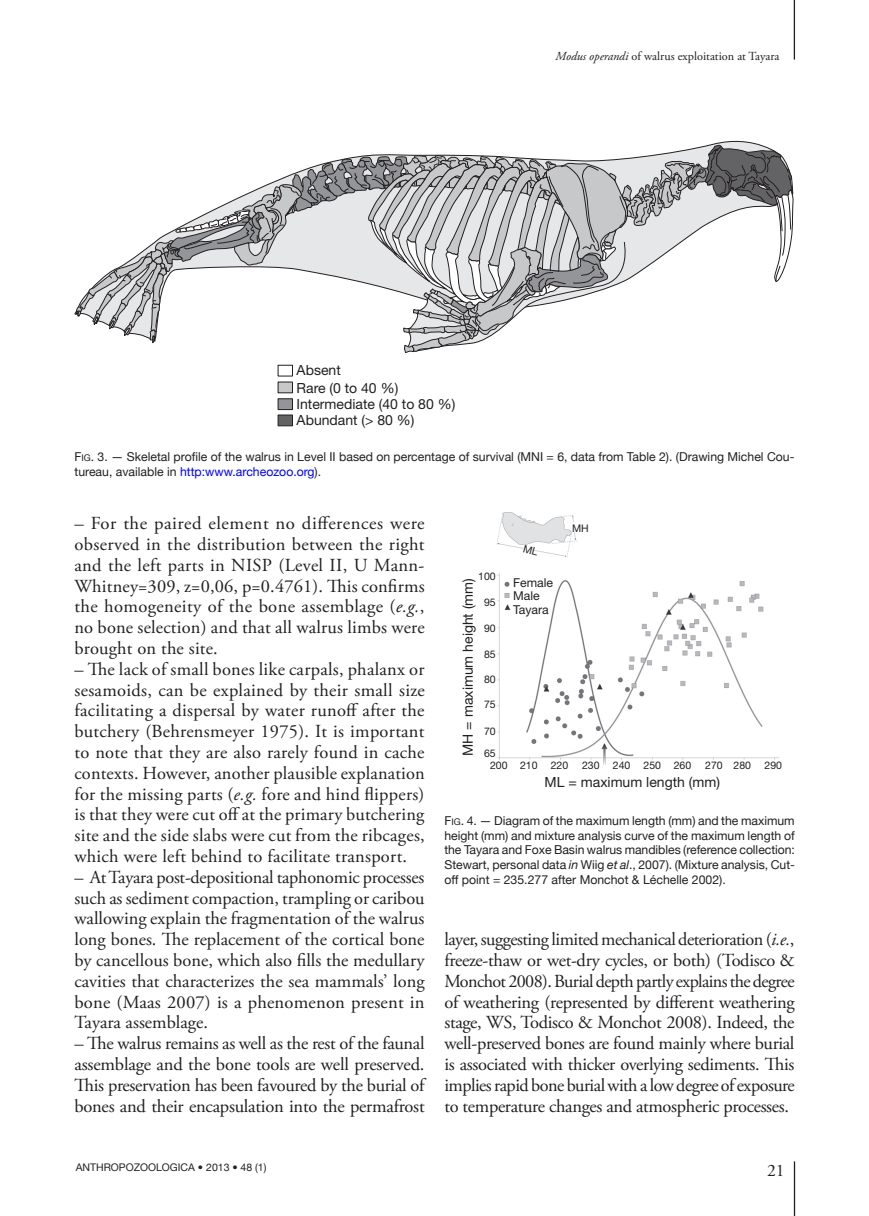
<style>
.page{position:relative;width:869px;height:1216px;background:#fff}
.page>*{position:absolute;margin:0;border:0;box-sizing:border-box;transform-origin:0 0}
.t1{font:18.38px/20.8px "Adobe Garamond Pro";letter-spacing:.005em;color:#231f20;text-align:justify}
.t2{font:17.5px "Adobe Garamond Pro";color:#231f20}
.t3{font:14px "Helvetica Neue";color:#231f20}
.t4{font:12.25px/14.9px "Helvetica Neue";color:#231f20}
.t5{font:12.25px "Adobe Garamond Pro";color:#231f20}
.t6{font:10.5px/21.9px "Helvetica Neue";color:#231f20}
.s1{font-style:italic}
.s2{font-size:9.1px}
.s3{color:#00f}
</style>
<div class="page">
<hr style="left:793px;top:1161px;width:1px;height:54px;background:#231f20">
<hr style="left:793px;top:0;width:1px;height:60px;background:#231f20">
<div style="left:278px;top:382px;width:14px;height:11px;background:#c7c8ca;border:1px solid #231f20"></div>
<div style="left:278px;top:398px;width:14px;height:12px;background:#939598;border:1px solid #231f20"></div>
<div style="left:278px;top:365px;width:14px;height:11px;background:#fff;border:1px solid #231f20"></div>
<div style="left:278px;top:415px;width:14px;height:11px;background:#636366;border:1px solid #231f20"></div>
<svg style="left:75px;top:144px;width:718px;height:209px"></svg>
<img style="left:495px;top:513px;width:285px;height:252px">
<svg style="left:523px;top:545px;width:15px;height:11px"></svg>
<p class="t5" style="left:555px;top:48px;width:225px"><span class="s1">Modus operandi</span> of walrus exploitation at Tayara</p>
<p class="t3" style="left:296px;top:361px;width:46px">Absent</p>
<p class="t3" style="left:296px;top:395px;width:160px">Intermediate (40 to 80 %)</p>
<p class="t3" style="left:296px;top:379px;width:103px">Rare (0 to 40 %)</p>
<p class="t3" style="left:296px;top:411px;width:119px">Abundant (&gt; 80 %)</p>
<p class="t4" style="left:74px;top:448px;width:721px">F<span class="s2">ig</span>. 3. — Skeletal profile of the walrus in Level II based on percentage of survival (MNI = 6, data from Table 2). (Drawing Michel Cou&shy;tureau, available in <span class="s3">http:www.archeozoo.org</span>).</p>
<p class="t1" style="left:74px;top:513px;width:351px">– For the paired element no differences were observed in the distribution between the right and the left parts in NISP (Level II, U Mann-Whitney=309, z=0,06, p=0.4761). This confirms the homogeneity of the bone assemblage (<span class="s1">e.g.</span>, no bone selection) and that all walrus limbs were brought on the site.</p>
<p class="t1" style="left:74px;top:659px;width:351px">– The lack of small bones like carpals, phalanx or sesamoids, can be explained by their small size facilitating a dispersal by water runoff after the butchery (Behrensmeyer 1975). It is important to note that they are also rarely found in cache contexts. However, another plausible explanation for the missing parts (<span class="s1">e.g.</span> fore and hind flippers) is that they were cut off at the primary butchering site and the side slabs were cut from the ribcages, which were left behind to facilitate transport.</p>
<p class="t1" style="left:74px;top:867px;width:351px">– At Tayara post-depositional taphonomic processes such as sediment compaction, trampling or caribou wallowing explain the fragmentation of the walrus long bones. The replacement of the cortical bone by cancellous bone, which also fills the medullary cavities that characterizes the sea mammals’ long bone (Maas 2007) is a phenomenon present in Tayara assemblage.</p>
<p class="t1" style="left:74px;top:1033px;width:351px">– The walrus remains as well as the rest of the faunal assemblage and the bone tools are well preserved.<br>This preservation has been favoured by the burial of bones and their encapsulation into the permafrost</p>
<p class="t6" style="left:572px;top:517px;width:18px">MH</p>
<p class="t6" style="left:478px;top:565px;width:19px">100</p>
<p class="t6" style="left:484px;top:590px;width:13px">95</p>
<p class="t6" style="left:484px;top:617px;width:13px">90</p>
<p class="t6" style="left:484px;top:643px;width:13px">85</p>
<p class="t6" style="left:484px;top:668px;width:13px">80</p>
<p class="t6" style="left:484px;top:693px;width:13px">75</p>
<p class="t6" style="left:484px;top:720px;width:13px">70<br>65</p>
<p class="t6" style="left:490px;top:754px;width:80px">200 210 220</p>
<p class="t6" style="left:581px;top:754px;width:19px">230</p>
<p class="t6" style="left:612px;top:754px;width:80px">240 250 260</p>
<p class="t6" style="left:705px;top:754px;width:47px">270 280</p>
<p class="t6" style="left:764px;top:754px;width:19px">290</p>
<p class="t4" style="left:513px;top:575px;width:41px;line-height:13.5px">Female<br>Male</p>
<p class="t3" style="left:459px;top:755px;width:179px;rotate:-90deg">MH = maximum height (mm)</p>
<p class="t4" style="left:513px;top:602px;width:37px">Tayara</p>
<p class="t3" style="left:544px;top:773px;width:177px">ML = maximum length (mm)</p>
<p class="t4" style="left:444px;top:812px;width:352px;text-align:justify">F<span class="s2">ig</span>. 4. — Diagram of the maximum length (mm) and the maximum height (mm) and mixture analysis curve of the maximum length of the Tayara and Foxe Basin walrus mandibles (reference collection:<br>Stewart, personal data <span class="s1">in</span> Wiig <span class="s1">et al</span>., 2007). (Mixture analysis, Cut&shy;off point = 235.277 after Monchot &amp; Léchelle 2002).</p>
<p class="t1" style="left:444px;top:929px;width:352px">layer, suggesting limited mechanical deterioration (<span class="s1">i.e.</span>, freeze-thaw or wet-dry cycles, or both) (Todisco &amp; Monchot 2008). Burial depth partly explains the degree of weathering (represented by different weathering stage, WS, Todisco &amp; Monchot 2008). Indeed, the well-preserved bones are found mainly where burial is associated with thicker overlying sediments. This implies rapid bone burial with a low degree of exposure to temperature changes and atmospheric processes.</p>
<p class="t6" style="left:76px;top:1155px;width:192px">ANTHROPOZOOLOGICA • 2013 • 48 (1)</p>
<p class="t2" style="left:766px;top:1160px;width:19px">21</p>
</div>
